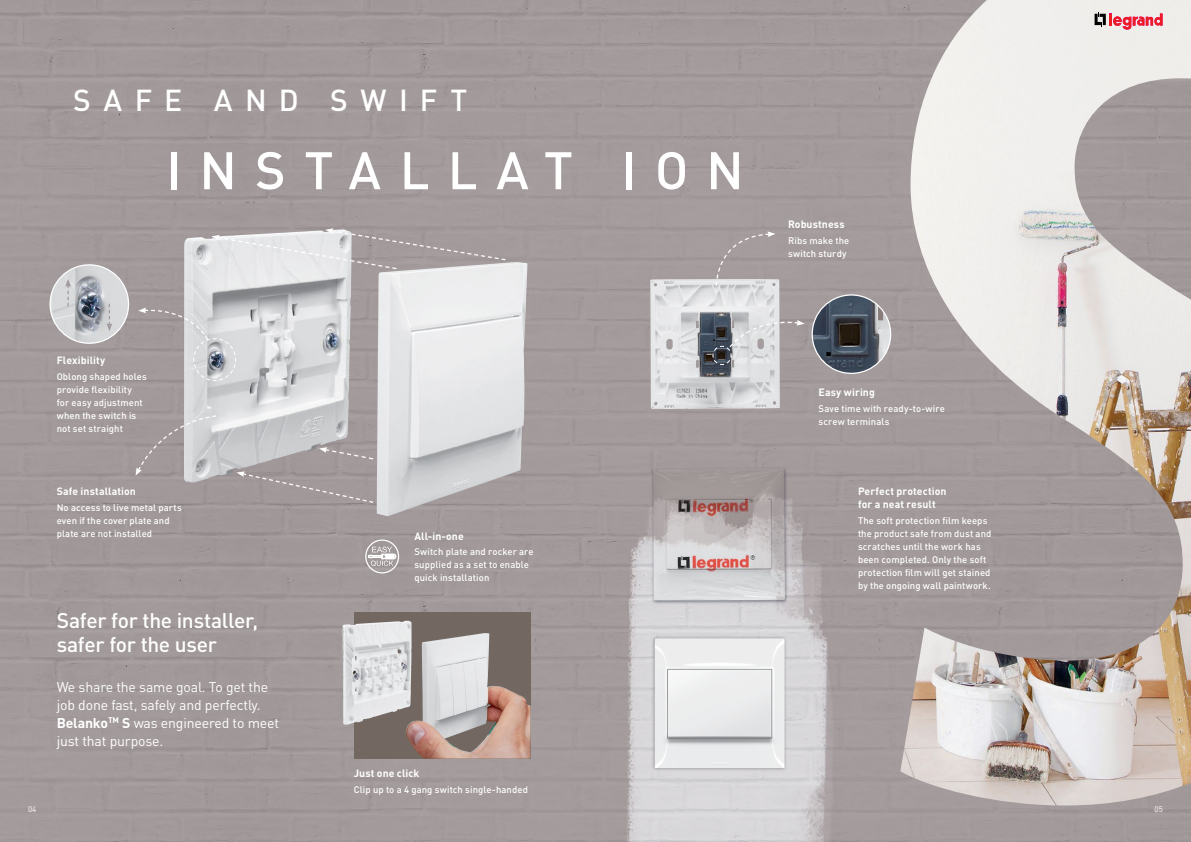
<style>
.page{position:relative;width:1191px;height:842px;background:#fff}
.page>*{position:absolute;margin:0;border:0;box-sizing:border-box;transform-origin:0 0}
.t1{font:500 52px "DIN Pro";letter-spacing:.345em;color:#fff}
.t2{font:500 30px "DIN Pro";letter-spacing:.415em;color:#fff}
.t3{font:500 21px/24px "DIN Pro";letter-spacing:-.015em;color:#fff}
.t4{font:14px/18px "DIN Pro";letter-spacing:-.01em;color:#fff}
.t5{font:700 10.5px/13px "DIN Pro";letter-spacing:.005em;color:#fff}
.t6{font:500 9.5px/13px "DIN Pro";letter-spacing:.01em;color:#fff}
.t7{font:8px "DIN Pro";color:#fff}
.s1{font-weight:700}
</style>
<div class="page">
<img style="left:0;top:0;width:1191px;height:842px">
<img style="left:900px;top:0;width:291px;height:805px">
<svg style="left:1094px;top:13px;width:68px;height:17px"></svg>
<img style="left:650px;top:279px;width:130px;height:130px">
<svg style="left:354px;top:612px;width:176px;height:146px;background:#a59691"></svg>
<img style="left:184px;top:229px;width:159px;height:252px">
<div style="left:365px;top:539px;width:34px;height:34px;border:1px solid #fff;border-radius:50%"></div>
<svg style="left:368px;top:547px;width:28px;height:19px"></svg>
<svg style="left:135px;top:415px;width:82px;height:61px;background:#b5b0b2"></svg>
<svg style="left:715px;top:231px;width:60px;height:56px;background:#aea6a7"></svg>
<img style="left:812px;top:295px;width:78px;height:78px">
<div style="left:811px;top:294px;width:80px;height:80px;border:1px solid #fff;border-radius:50%"></div>
<svg style="left:712px;top:317px;width:92px;height:48px;background:#ababae"></svg>
<img style="left:50px;top:265px;width:78px;height:78px;border-radius:39px">
<div style="left:49px;top:264px;width:80px;height:80px;border:1px solid #fff;border-radius:50%"></div>
<svg style="left:138px;top:307px;width:99px;height:74px;background:#bab7b9"></svg>
<svg style="left:211px;top:228px;width:296px;height:42px;background:#c2bebf"></svg>
<svg style="left:65px;top:279px;width:6px;height:27px"></svg>
<svg style="left:106px;top:304px;width:6px;height:27px"></svg>
<svg style="left:237px;top:471px;width:138px;height:33px;background:#a29a9b"></svg>
<svg style="left:319px;top:447px;width:55px;height:13px"></svg>
<div style="left:651px;top:635px;width:137px;height:136px;background:#000;opacity:.3"></div>
<img style="left:655px;top:638px;width:129px;height:130px">
<img style="left:342px;top:621px;width:66px;height:104px">
<h2 class="t2" style="left:73px;top:80px;width:395px">SAFE AND SWIFT</h2>
<h1 class="t1" style="left:167px;top:135px;width:578px">INSTALLAT ION</h1>
<p class="t5" style="left:57px;top:353px;width:50px">Flexibility</p>
<p class="t6" style="left:57px;top:370px;width:92px">Oblong shaped holes provide flexibility for easy adjustment when the switch is not set straight</p>
<p class="t5" style="left:57px;top:484px;width:81px">Safe installation</p>
<p class="t6" style="left:57px;top:501px;width:127px">No access to live metal parts even if the cover plate and plate are not installed</p>
<h3 class="t3" style="left:57px;top:608px;width:203px">Safer for the installer, safer for the user</h3>
<h3 class="t4" style="left:57px;top:676px;width:224px">We share the same goal. To get the job done fast, safely and perfectly.<br><span class="s1">Belanko</span><sup>TM</sup> <span class="s1">S</span> was engineered to meet just that purpose.</h3>
<p class="t5" style="left:414px;top:529px;width:51px">All-in-one</p>
<p class="t6" style="left:414px;top:545px;width:121px">Switch plate and rocker are supplied as a set to enable quick installation</p>
<p class="t5" style="left:354px;top:766px;width:67px">Just one click</p>
<p class="t6" style="left:354px;top:783px;width:176px">Clip up to a 4 gang switch single-handed</p>
<p class="t5" style="left:788px;top:217px;width:58px">Robustness</p>
<p class="t6" style="left:788px;top:233px;width:63px">Ribs make the switch sturdy</p>
<p class="t5" style="left:818px;top:385px;width:58px">Easy wiring</p>
<p class="t6" style="left:818px;top:401px;width:128px">Save time with ready-to-wire screw terminals</p>
<p class="t5" style="left:858px;top:484px;width:90px">Perfect protection for a neat result</p>
<p class="t6" style="left:858px;top:514px;width:135px">The soft protection film keeps the product safe from dust and scratches until the work has been completed. Only the soft protection film will get stained by the ongoing wall paintwork.</p>
<p class="t7" style="left:28px;top:803px;width:10px">04</p>
<p class="t7" style="left:1154px;top:803px;width:10px">05</p>
</div>
